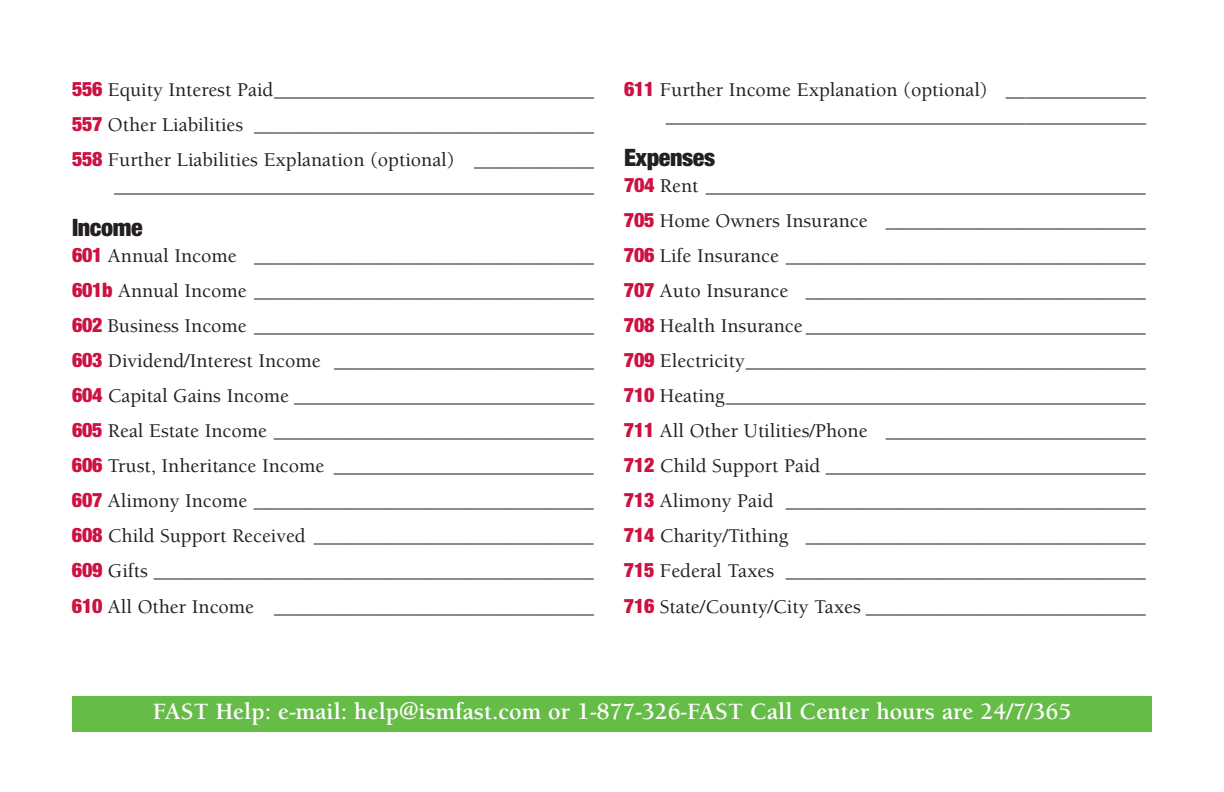
<style>
.page{position:relative;width:1224px;height:792px;background:#fff}
.page>*{position:absolute;margin:0;border:0;box-sizing:border-box;transform-origin:0 0}
.t1{font:700 24px "Berkeley Std";color:#fff}
.t2{font:900 condensed 24px "Helvetica Neue";letter-spacing:-.015em;color:#231f20}
.t3{font:500 20px/35px "Berkeley Std";color:#231f20;text-align:justify}
.s1{font-family:"Helvetica Neue";font-weight:900;font-stretch:condensed;color:#cd1141}
</style>
<div class="page">
<div style="left:72px;top:696px;width:1080px;height:36px;background:#65bc46"></div>
<p class="t3" style="left:72px;top:73px;width:524px"><span class="s1">556</span> Equity Interest Paid________________________________ <span class="s1">557</span> Other Liabilities __________________________________ <span class="s1">558</span> Further Liabilities Explanation (optional) ____________</p>
<p class="t3" style="left:114px;top:170px;width:481px">________________________________________________</p>
<p class="t2" style="left:72px;top:212px;width:72px">Income</p>
<p class="t3" style="left:72px;top:240px;width:524px"><span class="s1">601</span> Annual Income __________________________________ <span class="s1">601b</span> Annual Income __________________________________ <span class="s1">602</span> Business Income __________________________________ <span class="s1">603</span> Dividend/Interest Income __________________________ <span class="s1">604</span> Capital Gains Income ______________________________ <span class="s1">605</span> Real Estate Income ________________________________ <span class="s1">606</span> Trust, Inheritance Income __________________________ <span class="s1">607</span> Alimony Income __________________________________ <span class="s1">608</span> Child Support Received ____________________________ <span class="s1">609</span> Gifts ____________________________________________ <span class="s1">610</span> All Other Income ________________________________</p>
<p class="t3" style="left:624px;top:78px;width:523px;line-height:26px;text-align:right"><span class="s1">611</span> Further Income Explanation (optional) ______________ ________________________________________________</p>
<p class="t2" style="left:624px;top:142px;width:93px">Expenses</p>
<p class="t3" style="left:624px;top:170px;width:524px"><span class="s1">704</span> Rent ____________________________________________ <span class="s1">705</span> Home Owners Insurance __________________________ <span class="s1">706</span> Life Insurance ____________________________________ <span class="s1">707</span> Auto Insurance __________________________________ <span class="s1">708</span> Health Insurance __________________________________ <span class="s1">709</span> Electricity________________________________________ <span class="s1">710</span> Heating__________________________________________ <span class="s1">711</span> All Other Utilities/Phone __________________________ <span class="s1">712</span> Child Support Paid ________________________________ <span class="s1">713</span> Alimony Paid ____________________________________ <span class="s1">714</span> Charity/Tithing __________________________________ <span class="s1">715</span> Federal Taxes ____________________________________ <span class="s1">716</span> State/County/City Taxes ____________________________</p>
<p class="t1" style="left:153px;top:702px;width:920px">FAST Help: e-mail: help@ismfast.com or 1-877-326-FAST Call Center hours are 24/7/365</p>
</div>
